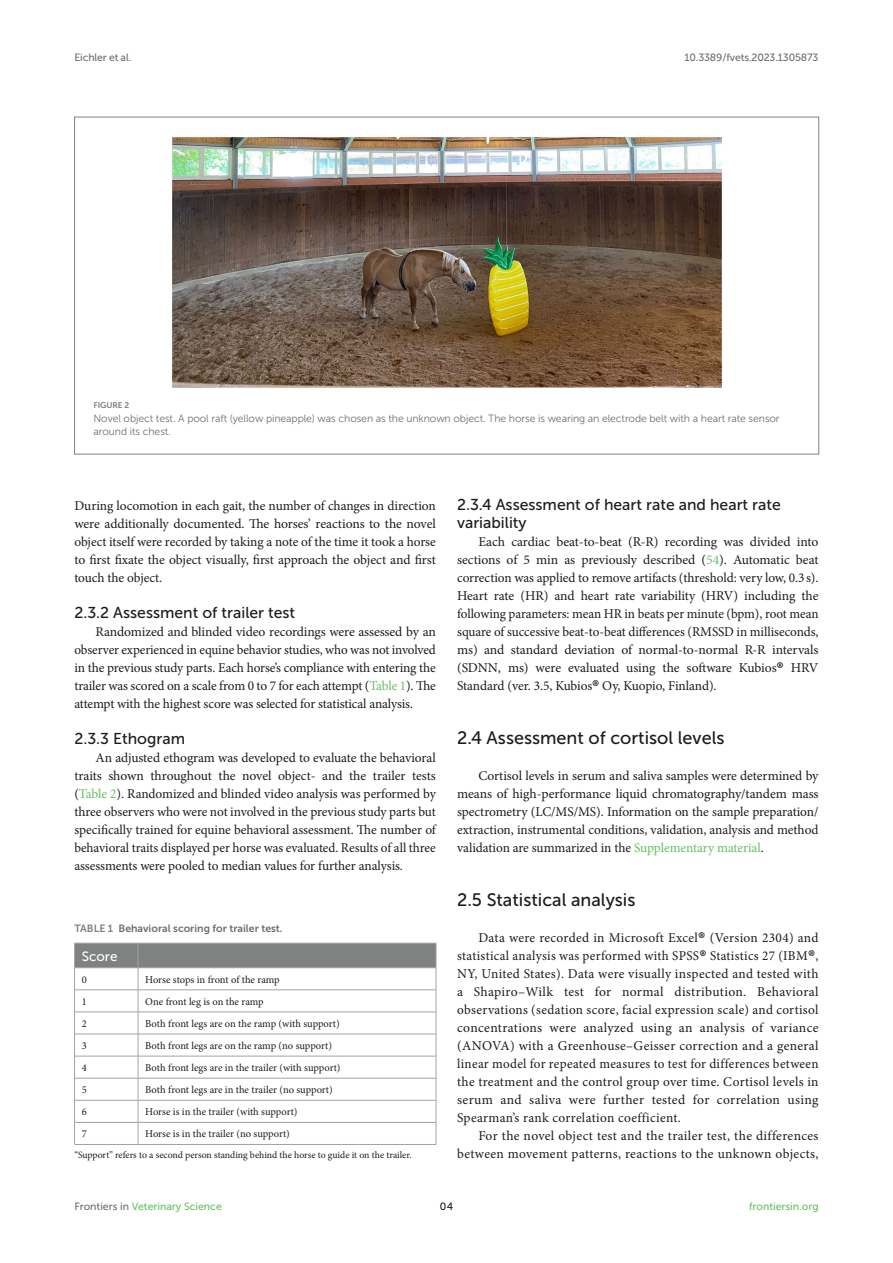
<style>
.page{position:relative;width:893px;height:1263px;background:#fff}
.page>*{position:absolute;margin:0;border:0;box-sizing:border-box;transform-origin:0 0}
.HEAD_2{font:18px "Museo Sans 500";color:#1b1c1b}
.HEAD_3{font:15.75px/18px "Museo Sans 500";color:#1b1c1b}
.TEXT_FLUSH{font:13.5px/18px "Minion Pro";letter-spacing:-.005em;color:#1b1c1b;text-align:justify}
.TEXT{font:13.5px/18px "Minion Pro";letter-spacing:.025em;color:#1b1c1b;text-align:right}
.TB_CH{font:13.5px "Museo Sans 500";color:#fff}
.TB_TX{font:10.5px "Minion Pro";letter-spacing:-.005em;color:#1b1c1b}
.FIG_LEG{font:10.5px/13.5px "Museo Sans 300";letter-spacing:-.01em;color:#706f70}
.t1{font:10.5px "Museo Sans 500";color:#65c161}
.t2{font:10.5px "Museo Sans 500";letter-spacing:-.015em;color:#706f70}
.TT{font:10.5px "Museo Sans 700";color:#706f70}
.t3{font:10.5px "Museo Sans 500";color:#1b1c1b}
.TFN{font:9.75px "Minion Pro";color:#1b1c1b}
.FIG_HD{font:8.25px "Museo Sans 700";letter-spacing:-.01em;color:#7e7f7f}
.s1{color:#65c161}
.s2{color:#7e7f7f}
.s3{font-size:22.5px;color:#000}
.s4{color:#706f70}
</style>
<div class="page">
<img style="left:172px;top:137px;width:550px;height:251px">
<hr style="left:138px;top:1144px;width:298px;height:1px;background:#a2a3a3">
<hr style="left:74px;top:1144px;width:64px;height:1px;background:#a2a3a3">
<svg style="left:74px;top:943px;width:363px;height:201px"></svg>
<hr style="left:74px;top:989px;width:64px;height:1px;background:#a2a3a3">
<p class="t2" style="left:74px;top:51px;width:58px">Eichler et al.</p>
<p class="t2" style="left:685px;top:51px;width:135px">10.3389/fvets.2023.1305873</p>
<p class="FIG_HD" style="left:94px;top:401px;width:37px">FIGURE 2</p>
<p class="FIG_LEG" style="left:94px;top:411px;width:688px">Novel object test. A pool raft (yellow pineapple) was chosen as the unknown object. The horse is wearing an electrode belt with a heart rate sensor around its chest.</p>
<p class="TEXT_FLUSH" style="left:74px;top:497px;width:363px">During locomotion in each gait, the number of changes in direction were additionally documented. The horses’ reactions to the novel object itself were recorded by taking a note of the time it took a horse to first fixate the object visually, first approach the object and first touch the object.</p>
<p class="HEAD_3" style="left:74px;top:604px;width:222px">2.3.2 Assessment of trailer test</p>
<p class="TEXT_FLUSH" style="left:74px;top:623px;width:363px;text-indent:21px">Randomized and blinded video recordings were assessed by an observer experienced in equine behavior studies, who was not involved in the previous study parts. Each horse’s compliance with entering the trailer was scored on a scale from 0 to 7 for each attempt (<span class="s1">Table 1</span>). The attempt with the highest score was selected for statistical analysis.</p>
<p class="HEAD_3" style="left:74px;top:730px;width:112px">2.3.3 Ethogram</p>
<p class="TEXT_FLUSH" style="left:74px;top:749px;width:363px;text-indent:21px">An adjusted ethogram was developed to evaluate the behavioral traits shown throughout the novel object- and the trailer tests (<span class="s1">Table 2</span>). Randomized and blinded video analysis was performed by three observers who were not involved in the previous study parts but specifically trained for equine behavioral assessment. The number of behavioral traits displayed per horse was evaluated. Results of all three assessments were pooled to median values for further analysis.</p>
<p class="TT" style="left:74px;top:923px;width:210px"><span class="s2">TABLE 1</span> Behavioral scoring for trailer test.</p>
<p class="TB_CH" style="left:82px;top:948px;width:37px">Score</p>
<p class="TB_TX" style="left:82px;top:972px;width:7px">0</p>
<p class="TB_TX" style="left:145px;top:972px;width:136px">Horse stops in front of the ramp</p>
<p class="TB_TX" style="left:82px;top:994px;width:7px">1</p>
<p class="TB_TX" style="left:145px;top:994px;width:120px">One front leg is on the ramp</p>
<p class="TB_TX" style="left:82px;top:1016px;width:7px">2</p>
<p class="TB_TX" style="left:145px;top:1016px;width:196px">Both front legs are on the ramp (with support)</p>
<p class="TB_TX" style="left:82px;top:1038px;width:7px">3</p>
<p class="TB_TX" style="left:145px;top:1038px;width:188px">Both front legs are on the ramp (no support)</p>
<p class="TB_TX" style="left:82px;top:1060px;width:7px">4</p>
<p class="TB_TX" style="left:145px;top:1060px;width:197px">Both front legs are in the trailer (with support)</p>
<p class="TB_TX" style="left:82px;top:1083px;width:7px">5</p>
<p class="TB_TX" style="left:145px;top:1083px;width:189px">Both front legs are in the trailer (no support)</p>
<p class="TB_TX" style="left:82px;top:1105px;width:7px">6</p>
<p class="TB_TX" style="left:145px;top:1105px;width:154px">Horse is in the trailer (with support)</p>
<p class="TB_TX" style="left:82px;top:1127px;width:7px">7</p>
<p class="TB_TX" style="left:145px;top:1127px;width:146px">Horse is in the trailer (no support)</p>
<p class="TFN" style="left:74px;top:1148px;width:339px">“Support” refers to a second person standing behind the horse to guide it on the trailer.</p>
<p class="HEAD_3" style="left:457px;top:496px;width:325px">2.3.4 Assessment of heart rate and heart rate variability</p>
<p class="TEXT_FLUSH" style="left:457px;top:533px;width:363px;text-indent:21px">Each cardiac beat-to-beat (R-R) recording was divided into sections of 5 min as previously described (<span class="s1">54</span>). Automatic beat correction was applied to remove artifacts (threshold: very low, 0.3s).<br>Heart rate (HR) and heart rate variability (HRV) including the following parameters: mean HR in beats per minute (bpm), root mean square of successive beat-to-beat differences (RMSSD in milliseconds, ms) and standard deviation of normal-to-normal R-R intervals (SDNN, ms) were evaluated using the software Kubios<span class="s3">®</span> HRV Standard (ver. 3.5, Kubios<span class="s3">®</span> Oy, Kuopio, Finland).</p>
<p class="HEAD_2" style="left:457px;top:728px;width:269px">2.4 Assessment of cortisol levels</p>
<p class="TEXT_FLUSH" style="left:457px;top:767px;width:363px;text-indent:21px">Cortisol levels in serum and saliva samples were determined by means of high-performance liquid chromatography/tandem mass spectrometry (LC/MS/MS). Information on the sample preparation/ extraction, instrumental conditions, validation, analysis and method validation are summarized in the <span class="s1">Supplementary material</span>.</p>
<p class="HEAD_2" style="left:457px;top:890px;width:180px">2.5 Statistical analysis</p>
<p class="TEXT_FLUSH" style="left:457px;top:929px;width:363px;text-indent:21px">Data were recorded in Microsoft Excel<span class="s3">®</span> (Version 2304) and statistical analysis was performed with SPSS<span class="s3">®</span> Statistics 27 (IBM<span class="s3">®</span>, NY, United States). Data were visually inspected and tested with a Shapiro–Wilk test for normal distribution. Behavioral observations (sedation score, facial expression scale) and cortisol concentrations were analyzed using an analysis of variance (ANOVA) with a Greenhouse–Geisser correction and a general linear model for repeated measures to test for differences between the treatment and the control group over time. Cortisol levels in serum and saliva were further tested for correlation using Spearman’s rank correlation coefficient.</p>
<p class="TEXT" style="left:457px;top:1127px;width:363px">For the novel object test and the trailer test, the differences between movement patterns, reactions to the unknown objects,</p>
<p class="t1" style="left:74px;top:1200px;width:149px"><span class="s4">Frontiers in</span> Veterinary Science</p>
<p class="t3" style="left:440px;top:1200px;width:15px">04</p>
<p class="t1" style="left:749px;top:1200px;width:71px">frontiersin.org</p>
</div>
